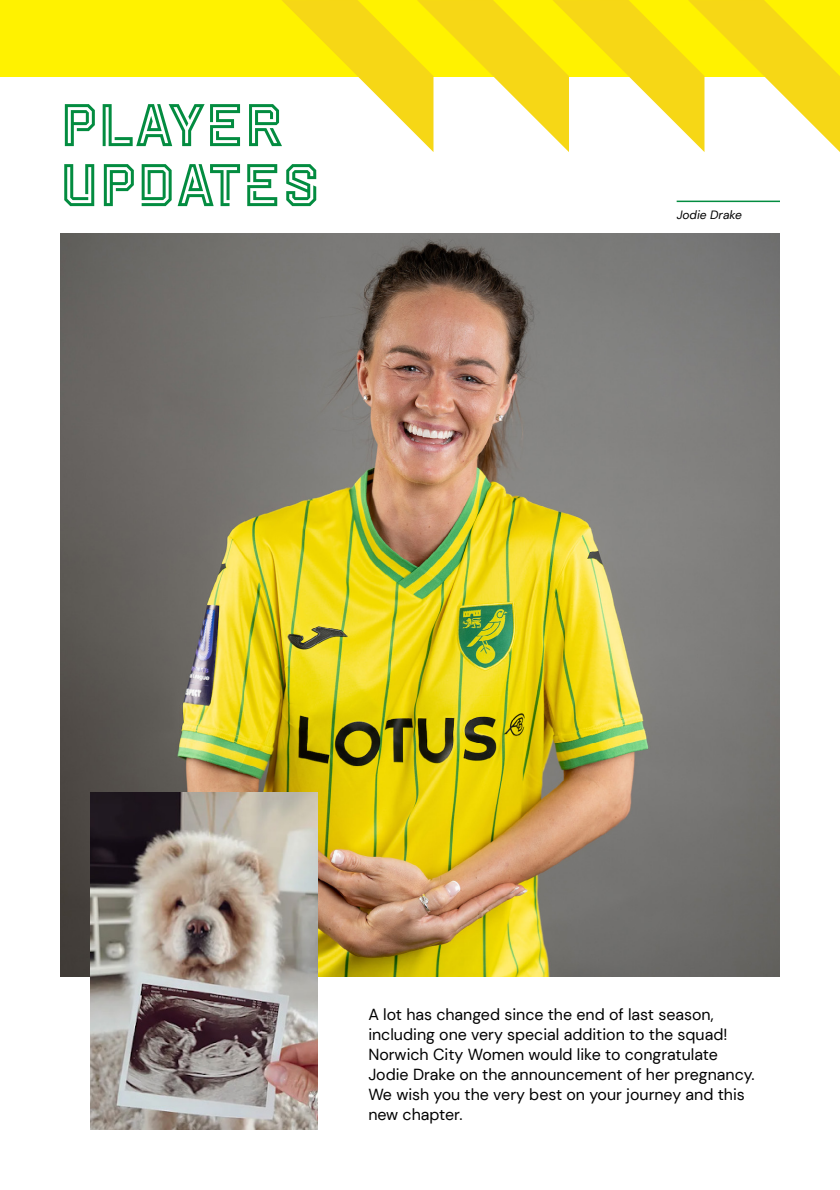
<style>
.page{position:relative;width:840px;height:1190px;background:#fff}
.page>*{position:absolute;margin:0;border:0;box-sizing:border-box;transform-origin:0 0}
.t1{font:60px/60px "Norwich Weave Double";color:#038c40}
.t2{font:16px/20px "DM Sans";color:#000}
.t3{font:italic 12px "DM Sans";color:#000}
</style>
<div class="page">
<div style="left:0;top:0;width:840px;height:76px;background:#fff200"></div>
<svg style="left:281px;top:0;width:559px;height:152px"></svg>
<img style="left:60px;top:234px;width:720px;height:743px">
<img style="left:91px;top:792px;width:227px;height:338px">
<hr style="left:677px;top:201px;width:103px;height:1px;background:#038c40">
<h1 class="t1" style="left:59px;top:95px;width:227px">PLAYER<br>UPDATES</h1>
<p class="t3" style="left:677px;top:207px;width:67px">Jodie Drake</p>
<p class="t2" style="left:368px;top:1004px;width:388px">A lot has changed since the end of last season, including one very special addition to the squad!<br>Norwich City Women would like to congratulate Jodie Drake on the announcement of her pregnancy.<br>We wish you the very best on your journey and this new chapter.</p>
</div>
